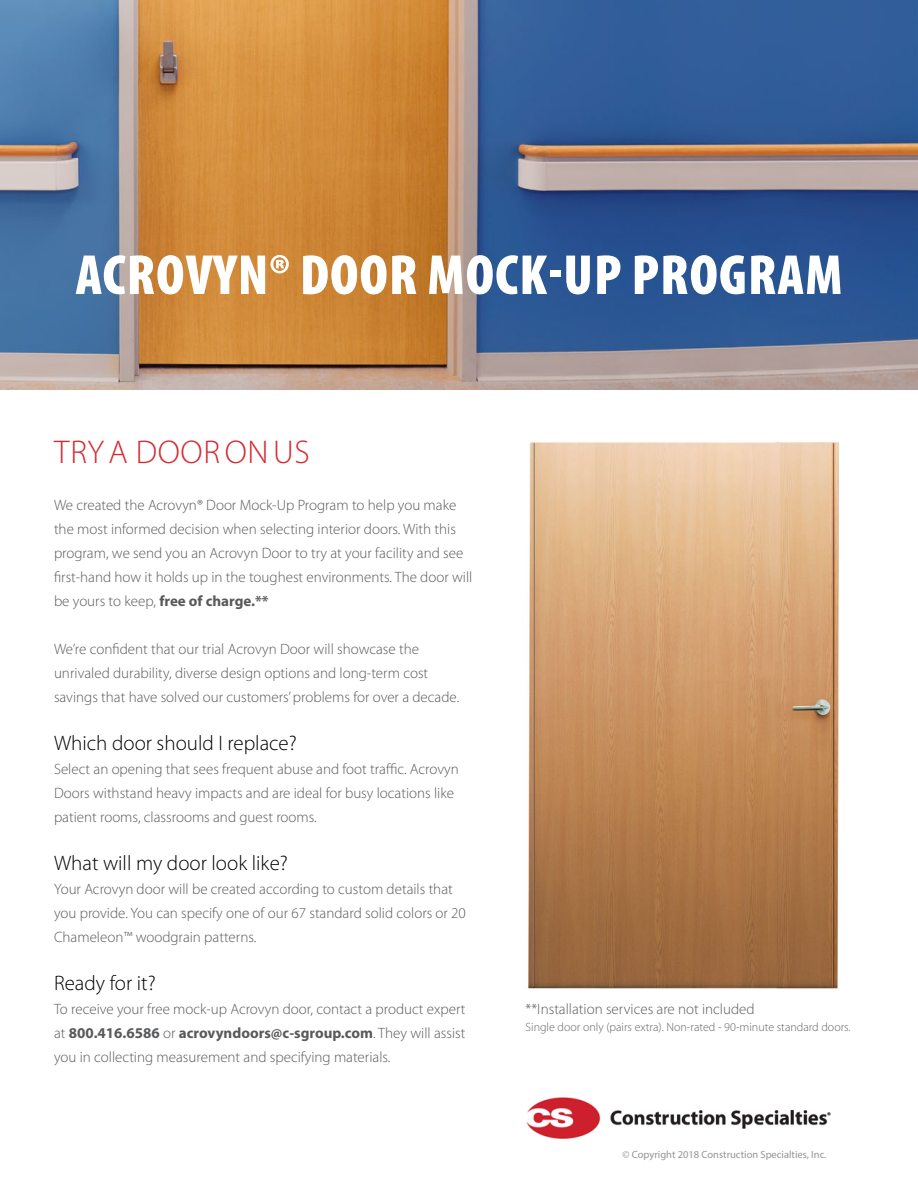
<style>
.page{position:relative;width:918px;height:1188px;background:#fff}
.page>*{position:absolute;margin:0;border:0;box-sizing:border-box;transform-origin:0 0}
.t1{font:900 condensed 57px "Myriad Pro";letter-spacing:.02em;color:#fff}
.t2{font:300 33px "Myriad Pro";letter-spacing:.02em;color:#d7282f}
.t3{font:300 21px "Myriad Pro";color:#000}
.t4{font:300 15px/24px "Myriad Pro";color:#58595b}
.t5{font:300 12px "Myriad Pro";color:#636466}
.t6{font:10.5px "Myriad Pro";color:#939598}
.s1{font-weight:700}
</style>
<div class="page">
<img style="left:0;top:0;width:918px;height:390px">
<img style="left:528px;top:441px;width:311px;height:548px">
<img style="left:526px;top:1097px;width:305px;height:42px">
<h1 class="t1" style="left:76px;top:238px;width:768px">ACROVYN® DOOR MOCK-UP PROGRAM</h1>
<h2 class="t2" style="left:54px;top:432px;width:257px">TRY A DOOR ON US</h2>
<p class="t4" style="left:54px;top:493px;width:420px">We created the Acrovyn® Door Mock-Up Program to help you make the most informed decision when selecting interior doors. With this program, we send you an Acrovyn Door to try at your facility and see first-hand how it holds up in the toughest environments. The door will be yours to keep, <span class="s1">free of charge.**</span></p>
<p class="t4" style="left:54px;top:637px;width:407px">We’re confident that our trial Acrovyn Door will showcase the unrivaled durability, diverse design options and long-term cost savings that have solved our customers’ problems for over a decade.</p>
<h3 class="t3" style="left:54px;top:730px;width:244px">Which door should I replace?</h3>
<p class="t4" style="left:54px;top:757px;width:406px">Select an opening that sees frequent abuse and foot traffic. Acrovyn<br>Doors withstand heavy impacts and are ideal for busy locations like patient rooms, classrooms and guest rooms.</p>
<h3 class="t3" style="left:54px;top:850px;width:235px">What will my door look like?</h3>
<p class="t4" style="left:54px;top:877px;width:413px">Your Acrovyn door will be created according to custom details that you provide. You can specify one of our 67 standard solid colors or 20<br>Chameleon™ woodgrain patterns.</p>
<h3 class="t3" style="left:54px;top:970px;width:103px">Ready for it?</h3>
<p class="t4" style="left:54px;top:997px;width:413px;text-align:justify">To receive your free mock-up Acrovyn door, contact a product expert at <span class="s1">800.416.6586</span> or <span class="s1">acrovyndoors@c-sgroup.com</span>. They will assist you in collecting measurement and specifying materials.</p>
<p class="t4" style="left:526px;top:997px;width:231px">**Installation services are not included</p>
<p class="t5" style="left:526px;top:1019px;width:327px">Single door only (pairs extra). Non-rated - 90-minute standard doors.</p>
<p class="t6" style="left:623px;top:1148px;width:205px">© Copyright 2018 Construction Specialties, Inc.</p>
</div>
